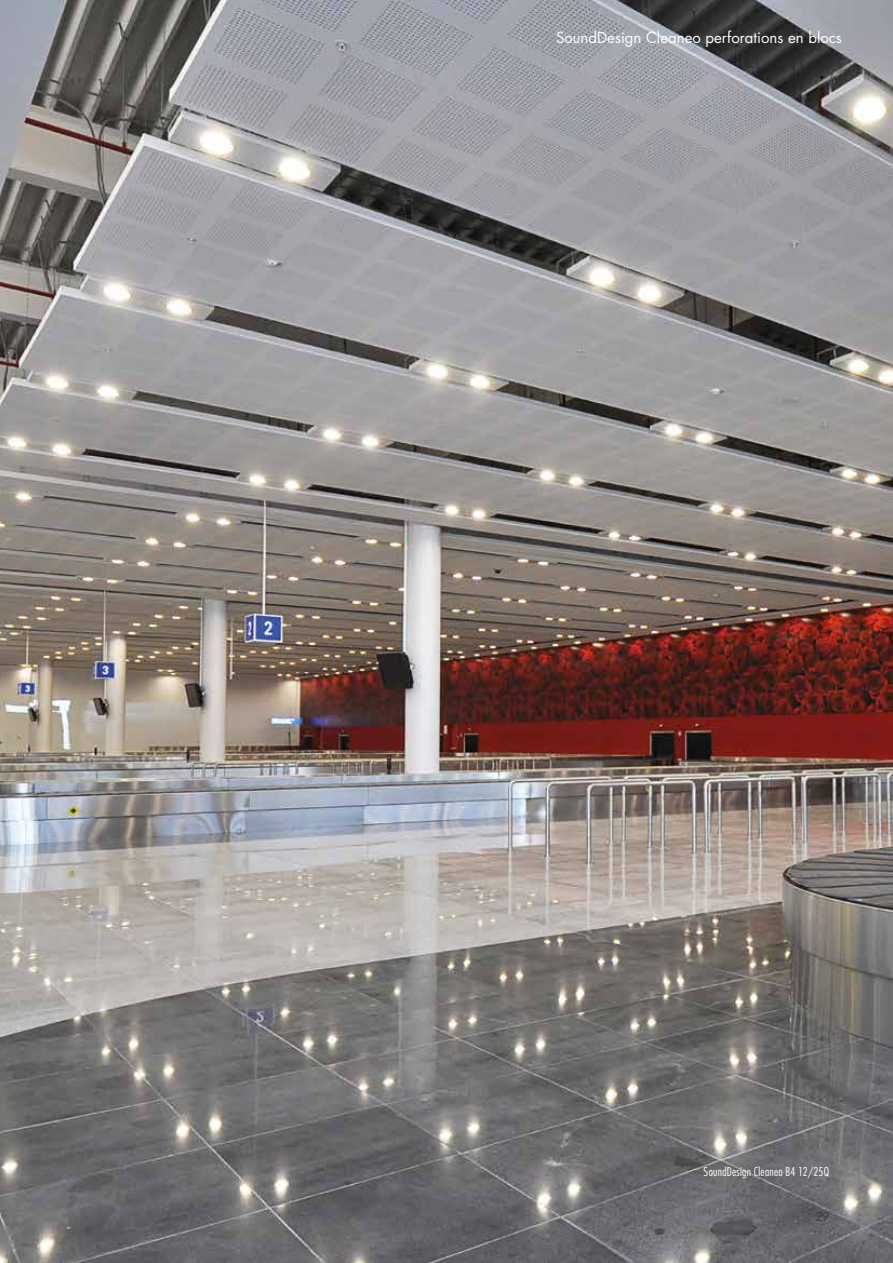
<style>
.page{position:relative;width:893px;height:1263px;background:#fff}
.page>*{position:absolute;margin:0;border:0;box-sizing:border-box;transform-origin:0 0}
.t1{font:15px "Futura";color:#fff}
.t2{font:300 condensed 12px "Futura";letter-spacing:.025em;color:#fff}
.t3{font:12px "Futura";color:#3c3c3b}
</style>
<div class="page">
<img style="left:0;top:0;width:893px;height:1263px">
<p class="t1" style="left:556px;top:27px;width:287px">SoundDesign Cleaneo perforations en blocs</p>
<p class="t2" style="left:704px;top:1164px;width:127px">SoundDesign Cleaneo B4 12/25Q</p>
<p class="t3" style="left:815px;top:1209px;width:15px">29</p>
</div>
